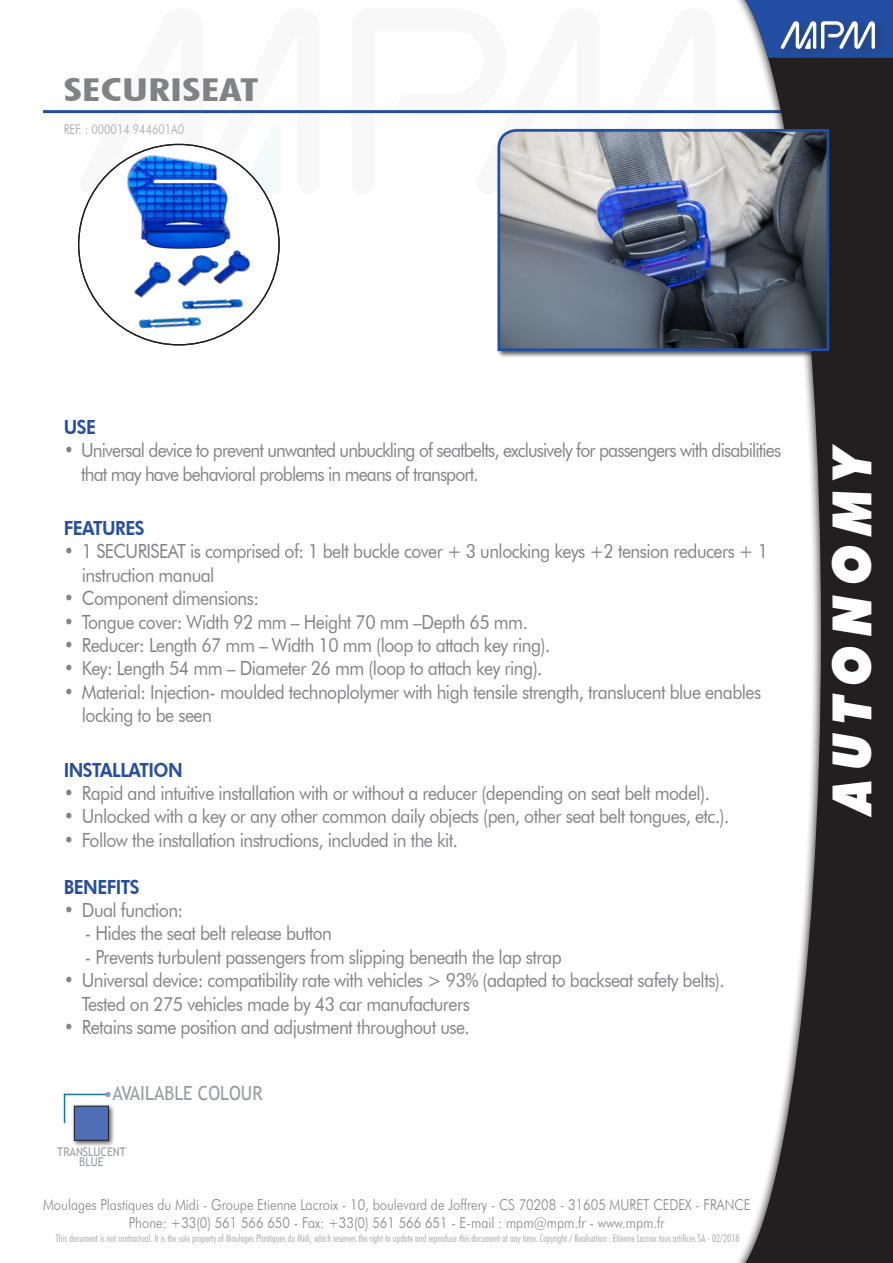
<style>
.page{position:relative;width:893px;height:1263px;background:#fff}
.page>*{position:absolute;margin:0;border:0;box-sizing:border-box;transform-origin:0 0}
.t1{font:italic 900 54px "Futura BT";letter-spacing:.2em;color:#fff;scale:.89 1}
.t2{font:700 condensed 31.5px "Futura BT";color:#808285;scale:1.5 1}
.texte{font:19.5px/23.4px "Futura BT";letter-spacing:-.03em;color:#808285;scale:.9 1}
.texte-2{font:19.5px/23.4px "Futura BT";letter-spacing:-.05em;color:#808285;scale:.9 1}
.t3{font:800 19.5px "Futura BT";letter-spacing:-.03em;color:#244ea1;scale:.9 1}
.texte-3{font:19.5px "Trebuchet MS";color:#959ca1;scale:.9 1}
.t4{font:300 15px "Futura BT";color:#808285;scale:.87 1}
.t5{font:13.5px "Futura BT";color:#b0b1b5;scale:.8 1}
.t6{font:12px/10.5px "Trebuchet MS";color:#959ca1;text-align:center;scale:.9 1}
.t7{font:300 condensed 10.5px "Futura BT";color:#a4a5a9}
</style>
<div class="page">
<hr style="left:43px;top:110px;width:751px;height:3px;background:#244ea1">
<div style="left:713px;top:0;width:180px;height:1263px;background:#fff"></div>
<svg style="left:720px;top:58px;width:173px;height:1205px;fill:#231f20"></svg>
<svg style="left:78px;top:110px;width:242px;height:84px"></svg>
<svg style="left:351px;top:110px;width:365px;height:4px"></svg>
<div style="left:778px;top:18px;width:109px;height:43px;background:#231f20"></div>
<svg style="left:737px;top:0;width:156px;height:58px;background:#5775b1"></svg>
<div style="left:79px;top:144px;width:200px;height:201px;background:#fff;border-radius:50%"></div>
<svg style="left:64px;top:1095px;width:1px;height:28px"></svg>
<hr style="left:64px;top:1094px;width:42px;height:1px;background:#14789d">
<div style="left:71px;top:1103px;width:45px;height:44px;background:#231f20;opacity:.75"></div>
<div style="left:74px;top:1106px;width:34px;height:34px;background:#506eb5"></div>
<div style="left:74px;top:1106px;width:35px;height:35px;border:1px solid #231f20"></div>
<div style="left:496px;top:127px;width:341px;height:231px;background:#231f20;opacity:.75"></div>
<img style="left:496px;top:128px;width:334px;height:224px">
<img style="left:121px;top:148px;width:116px;height:83px">
<img style="left:126px;top:231px;width:141px;height:110px">
<p class="t2" style="left:64px;top:70px;width:131px">SECURISEAT</p>
<p class="t5" style="left:64px;top:121px;width:152px">REF. : 000014 944601A0</p>
<p class="t3" style="left:64px;top:415px;width:37px">USE</p>
<p class="texte-2" style="left:81px;top:438px;width:779px;text-indent:-17px">• Universal device to prevent unwanted unbuckling of seatbelts, exclusively for passengers with disabilities that may have behavioral problems in means of transport.</p>
<p class="t3" style="left:64px;top:516px;width:91px">FEATURES</p>
<p class="texte" style="left:82px;top:540px;width:764px;text-indent:-18px">• 1 SECURISEAT is comprised of: 1 belt buckle cover + 3 unlocking keys +2 tension reducers + 1 instruction manual</p>
<p class="texte" style="left:64px;top:586px;width:219px">• Component dimensions:</p>
<p class="texte" style="left:64px;top:610px;width:517px">• Tongue cover: Width 92 mm – Height 70 mm –Depth 65 mm.</p>
<p class="texte" style="left:64px;top:633px;width:542px">• Reducer: Length 67 mm – Width 10 mm (loop to attach key ring).</p>
<p class="texte" style="left:64px;top:657px;width:533px">• Key: Length 54 mm – Diameter 26 mm (loop to attach key ring).</p>
<p class="texte" style="left:82px;top:680px;width:756px;text-indent:-18px">• Material: Injection- moulded technoplolymer with high tensile strength, translucent blue enables locking to be seen</p>
<p class="t3" style="left:64px;top:758px;width:134px">INSTALLATION</p>
<p class="texte" style="left:64px;top:781px;width:719px">• Rapid and intuitive installation with or without a reducer (depending on seat belt model).</p>
<p class="texte" style="left:64px;top:804px;width:741px">• Unlocked with a key or any other common daily objects (pen, other seat belt tongues, etc.).</p>
<p class="texte" style="left:64px;top:828px;width:440px">• Follow the installation instructions, included in the kit.</p>
<p class="t3" style="left:64px;top:875px;width:86px">BENEFITS</p>
<p class="texte" style="left:64px;top:898px;width:134px">• Dual function:</p>
<p class="texte" style="left:85px;top:921px;width:276px">- Hides the seat belt release button</p>
<p class="texte" style="left:85px;top:945px;width:531px">- Prevents turbulent passengers from slipping beneath the lap strap</p>
<p class="texte" style="left:82px;top:968px;width:716px;text-indent:-18px">• Universal device: compatibility rate with vehicles &gt; 93% (adapted to backseat safety belts).<br>Tested on 275 vehicles made by 43 car manufacturers</p>
<p class="texte" style="left:64px;top:1015px;width:453px">• Retains same position and adjustment throughout use.</p>
<p class="texte-3" style="left:103px;top:1081px;width:178px">•AVAILABLE COLOUR</p>
<p class="t6" style="left:57px;top:1146px;width:78px">TRANSLUCENT<br>BLUE</p>
<p class="t4" style="left:43px;top:1195px;width:815px">Moulages Plastiques du Midi - Groupe Etienne Lacroix - 10, boulevard de Joffrery - CS 70208 - 31605 MURET CEDEX - FRANCE</p>
<p class="t4" style="left:129px;top:1213px;width:618px">Phone: +33(0) 561 566 650 - Fax: +33(0) 561 566 651 - E-mail : mpm@mpm.fr - www.mpm.fr</p>
<p class="t7" style="left:56px;top:1232px;width:685px">This document is not contractual. It is the sole property of Moulages Plastiques du Midi, which reserves the right to update and reproduce this document at any time. Copyright / Realisation : Etienne Lacroix tous artifices SA - 02/2018</p>
<p class="t1" style="left:819px;top:814px;width:418px;rotate:-90deg">AUTONOMY</p>
</div>
